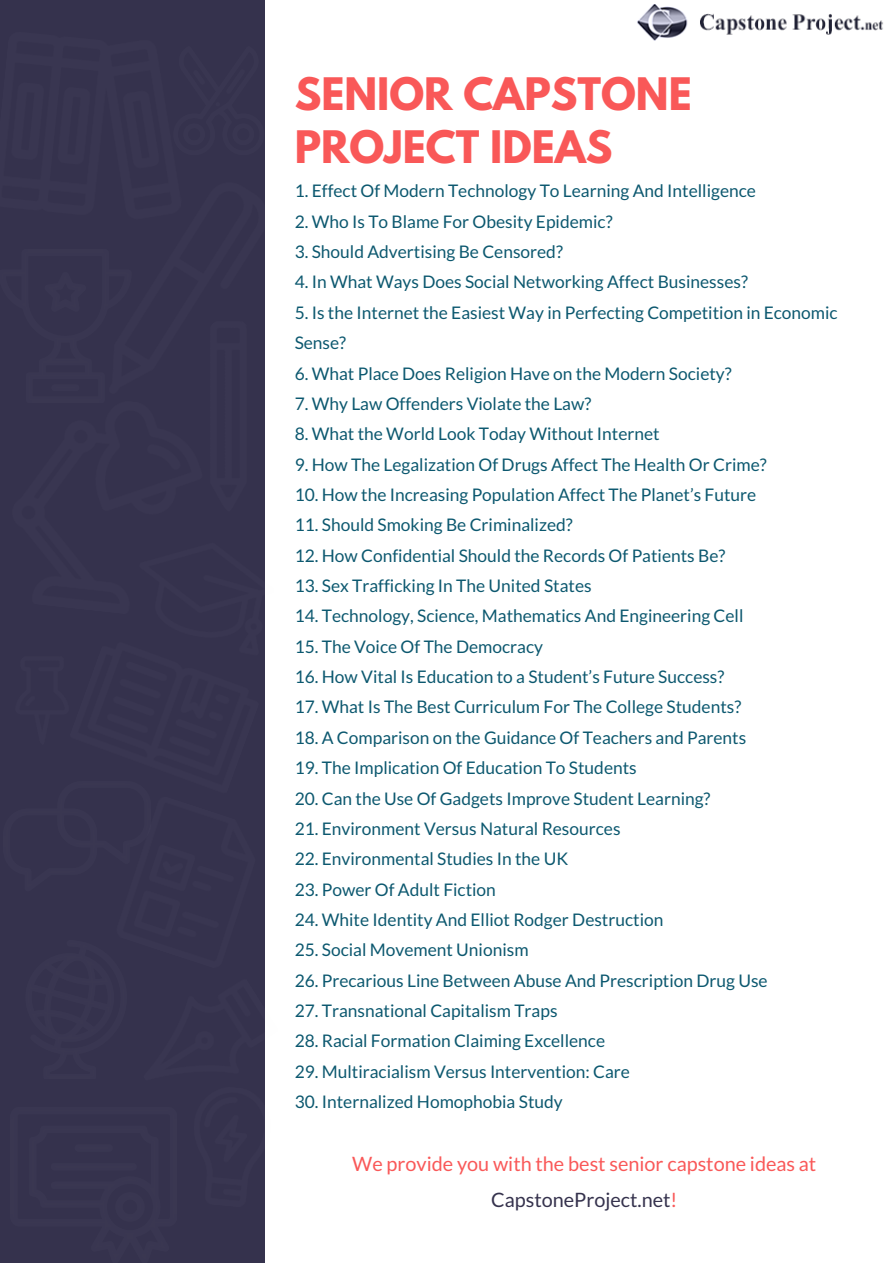
<style>
.page{position:relative;width:893px;height:1263px;background:#fff}
.page>*{position:absolute;margin:0;border:0;box-sizing:border-box;transform-origin:0 0}
.t1{font:700 39.6px/52.8px "League Spartan";color:#f95858}
.t2{font:19.8px/36px "Lato";color:#f95858;text-align:center}
.t3{font:17.4px/30.3px "Lato";color:#0c586f}
.s1{color:#35324d}
</style>
<div class="page">
<div style="left:0;top:0;width:890px;height:1262px;background:#35324d"></div>
<div style="left:265px;top:0;width:627px;height:1262px;background:#fff"></div>
<img style="left:637px;top:4px;width:246px;height:37px">
<h1 class="t1" style="left:295px;top:73px;width:398px">SENIOR CAPSTONE<br>PROJECT IDEAS</h1>
<p class="t3" style="left:295px;top:176px;width:463px">1. Effect Of Modern Technology To Learning And Intelligence</p>
<p class="t3" style="left:295px;top:206px;width:319px">2. Who Is To Blame For Obesity Epidemic?</p>
<p class="t3" style="left:295px;top:236px;width:270px">3. Should Advertising Be Censored?</p>
<p class="t3" style="left:295px;top:267px;width:455px">4. In What Ways Does Social Networking Affect Businesses?</p>
<p class="t3" style="left:295px;top:297px;width:544px">5. Is the Internet the Easiest Way in Perfecting Competition in Economic<br>Sense?</p>
<p class="t3" style="left:295px;top:358px;width:438px">6. What Place Does Religion Have on the Modern Society?</p>
<p class="t3" style="left:295px;top:388px;width:298px">7. Why Law Offenders Violate the Law?</p>
<p class="t3" style="left:295px;top:418px;width:366px">8. What the World Look Today Without Internet</p>
<p class="t3" style="left:295px;top:449px;width:473px">9. How The Legalization Of Drugs Affect The Health Or Crime?</p>
<p class="t3" style="left:295px;top:479px;width:463px">10. How the Increasing Population Affect The Planet’s Future</p>
<p class="t3" style="left:295px;top:509px;width:280px">11. Should Smoking Be Criminalized?</p>
<p class="t3" style="left:295px;top:540px;width:432px">12. How Confidential Should the Records Of Patients Be?</p>
<p class="t3" style="left:295px;top:570px;width:298px">13. Sex Trafficking In The United States</p>
<p class="t3" style="left:295px;top:600px;width:450px">14. Technology, Science, Mathematics And Engineering Cell</p>
<p class="t3" style="left:295px;top:631px;width:250px">15. The Voice Of The Democracy</p>
<p class="t3" style="left:295px;top:661px;width:431px">16. How Vital Is Education to a Student’s Future Success?</p>
<p class="t3" style="left:295px;top:691px;width:448px">17. What Is The Best Curriculum For The College Students?</p>
<p class="t3" style="left:295px;top:722px;width:453px">18. A Comparison on the Guidance Of Teachers and Parents</p>
<p class="t3" style="left:295px;top:752px;width:343px">19. The Implication Of Education To Students</p>
<p class="t3" style="left:295px;top:783px;width:417px">20. Can the Use Of Gadgets Improve Student Learning?</p>
<p class="t3" style="left:295px;top:813px;width:327px">21. Environment Versus Natural Resources</p>
<p class="t3" style="left:295px;top:843px;width:275px">22. Environmental Studies In the UK</p>
<p class="t3" style="left:295px;top:874px;width:203px">23. Power Of Adult Fiction</p>
<p class="t3" style="left:295px;top:904px;width:370px">24. White Identity And Elliot Rodger Destruction</p>
<p class="t3" style="left:295px;top:934px;width:235px">25. Social Movement Unionism</p>
<p class="t3" style="left:295px;top:965px;width:474px">26. Precarious Line Between Abuse And Prescription Drug Use</p>
<p class="t3" style="left:295px;top:995px;width:264px">27. Transnational Capitalism Traps</p>
<p class="t3" style="left:295px;top:1025px;width:312px">28. Racial Formation Claiming Excellence</p>
<p class="t3" style="left:295px;top:1056px;width:337px">29. Multiracialism Versus Intervention: Care</p>
<p class="t3" style="left:295px;top:1086px;width:269px">30. Internalized Homophobia Study</p>
<p class="t2" style="left:352px;top:1145px;width:465px">We provide you with the best senior capstone ideas at<br><span class="s1">CapstoneProject.net</span>!</p>
</div>
